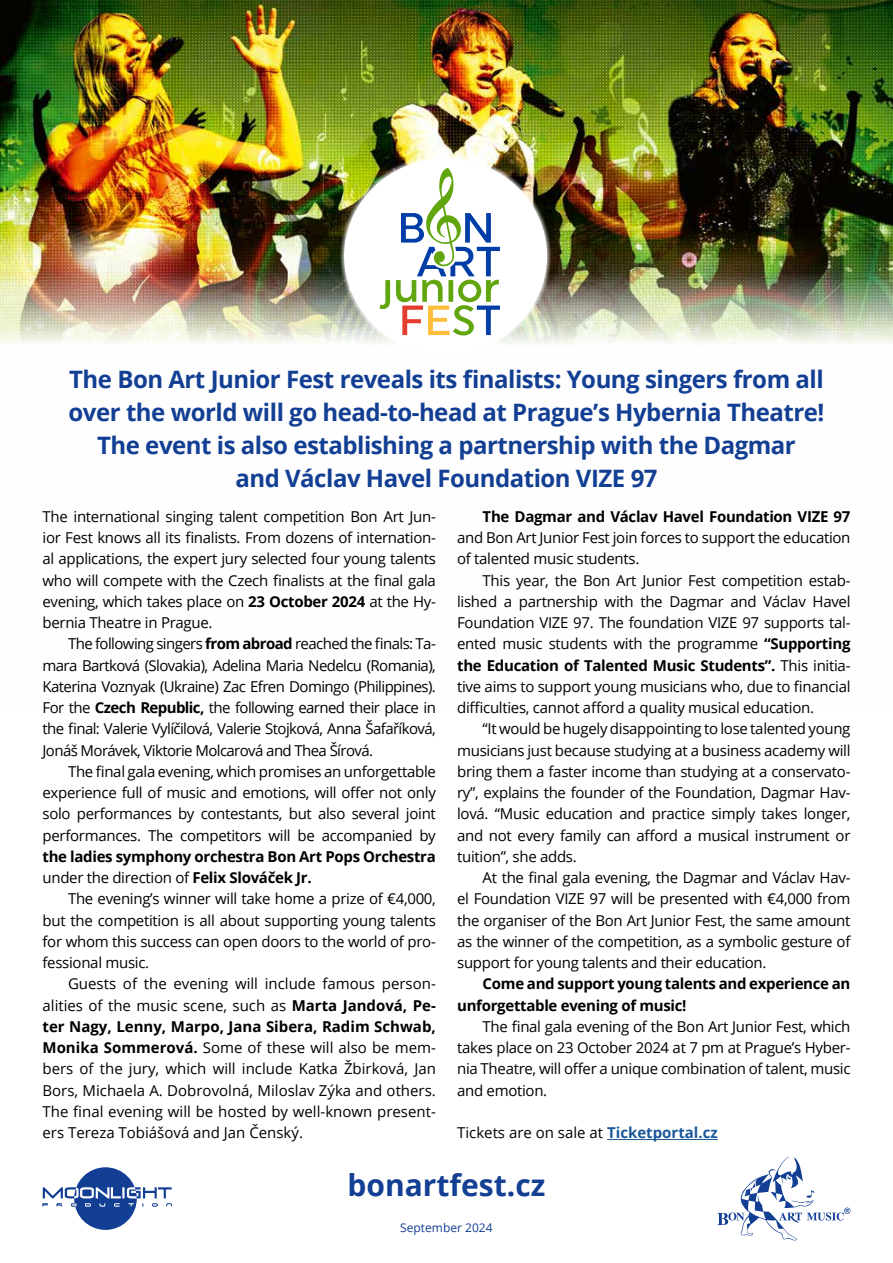
<style>
.page{position:relative;width:893px;height:1263px;background:#fff}
.page>*{position:absolute;margin:0;border:0;box-sizing:border-box;transform-origin:0 0}
.t1{font:700 30px "Open Sans";color:#123f93}
.t2{font:700 24px/33px "Open Sans";letter-spacing:-.02em;color:#123f93;text-align:center}
.t3{font:15px/21.3px "Open Sans";letter-spacing:-.02em;color:#000;text-align:justify}
.t4{font:700 15px/21.3px "Open Sans";letter-spacing:-.02em;color:#000}
.t5{font:15px "Open Sans";color:#000}
.t6{font:12px "Open Sans";color:#123f93}
.s1{font-weight:700}
.s2{font-weight:400}
.s3{font-weight:700;color:#1b5899}
</style>
<div class="page">
<hr style="left:607px;top:1139px;width:111px;height:1px;background:#1b5899">
<img style="left:0;top:0;width:893px;height:344px">
<div style="left:339px;top:153px;width:213px;height:206px;background:#fff;opacity:.75"></div>
<div style="left:344px;top:158px;width:203px;height:196px;background:#fff;border-radius:50%"></div>
<svg style="left:380px;top:168px;width:120px;height:167px"></svg>
<svg style="left:717px;top:1156px;width:133px;height:85px"></svg>
<div style="left:74px;top:1167px;width:63px;height:63px;background:#123f93;border-radius:50%"></div>
<svg style="left:43px;top:1187px;width:129px;height:19px"></svg>
<h2 class="t2" style="left:69px;top:362px;width:757px">The Bon Art Junior Fest reveals its finalists: Young singers from all over the world will go head-to-head at Prague’s Hybernia Theatre!<br>The event is also establishing a partnership with the Dagmar<br>and Václav Havel Foundation VIZE 97</h2>
<p class="t3" style="left:43px;top:505px;width:395px">The international singing talent competition Bon Art Jun&shy;ior Fest knows all its finalists. From dozens of internation&shy;al applications, the expert jury selected four young talents who will compete with the Czech finalists at the final gala evening, which takes place on <span class="s1">23 October 2024</span> at the Hy&shy;bernia Theatre in Prague.</p>
<p class="t3" style="left:43px;top:633px;width:395px;text-indent:25px">The following singers <span class="s1">from abroad</span> reached the finals: Ta&shy;mara Bartková (Slovakia), Adelina Maria Nedelcu (Romania), Katerina Voznyak (Ukraine) Zac Efren Domingo (Philippines).<br>For the <span class="s1">Czech Republic,</span> the following earned their place in the final: Valerie Vylíčilová, Valerie Stojková, Anna Šafaříková, Jonáš Morávek, Viktorie Molcarová and Thea Šírová.</p>
<p class="t3" style="left:43px;top:760px;width:395px;text-indent:26px">The final gala evening, which promises an unforgettable experience full of music and emotions, will offer not only solo performances by contestants, but also several joint performances. The competitors will be accompanied by</p>
<p class="t4" style="left:43px;top:845px;width:395px">the ladies symphony orchestra Bon Art Pops Orchestra <span class="s2">under the direction of</span> Felix Slováček Jr.</p>
<p class="t3" style="left:43px;top:888px;width:395px;text-indent:26px">The evening’s winner will take home a prize of €4,000, but the competition is all about supporting young talents for whom this success can open doors to the world of pro&shy;fessional music.</p>
<p class="t3" style="left:43px;top:973px;width:395px;text-indent:26px">Guests of the evening will include famous person&shy;alities of the music scene, such as <span class="s1">Marta Jandová, Pe&shy;ter Nagy, Lenny, Marpo, Jana Sibera, Radim Schwab, Monika Sommerová.</span> Some of these will also be mem&shy;bers of the jury, which will include Katka Žbirková, Jan Bors, Michaela A. Dobrovolná, Miloslav Zýka and others.<br>The final evening will be hosted by well-known present&shy;ers Tereza Tobiášová and Jan Čenský.</p>
<p class="t4" style="left:483px;top:505px;width:369px">The Dagmar and Václav Havel Foundation VIZE 97</p>
<p class="t3" style="left:457px;top:526px;width:395px">and Bon Art Junior Fest join forces to support the education of talented music students.</p>
<p class="t3" style="left:457px;top:569px;width:395px;text-indent:26px">This year, the Bon Art Junior Fest competition estab&shy;lished a partnership with the Dagmar and Václav Havel Foundation VIZE 97. The foundation VIZE 97 supports tal&shy;ented music students with the programme <span class="s1">“Supporting the Education of Talented Music Students”.</span> This initia&shy;tive aims to support young musicians who, due to financial difficulties, cannot afford a quality musical education.</p>
<p class="t3" style="left:457px;top:718px;width:395px;text-indent:26px">“It would be hugely disappointing to lose talented young musicians just because studying at a business academy will bring them a faster income than studying at a conservato&shy;ry”, explains the founder of the Foundation, Dagmar Hav&shy;lová. “Music education and practice simply takes longer, and not every family can afford a musical instrument or tuition”, she adds.</p>
<p class="t3" style="left:457px;top:867px;width:395px;text-indent:26px">At the final gala evening, the Dagmar and Václav Hav&shy;el Foundation VIZE 97 will be presented with €4,000 from the organiser of the Bon Art Junior Fest, the same amount as the winner of the competition, as a symbolic gesture of support for young talents and their education.</p>
<p class="t4" style="left:457px;top:973px;width:395px;text-indent:26px">Come and support young talents and experience an unforgettable evening of music!</p>
<p class="t3" style="left:457px;top:1015px;width:395px;text-indent:26px">The final gala evening of the Bon Art Junior Fest, which takes place on 23 October 2024 at 7 pm at Prague’s Hyber&shy;nia Theatre, will offer a unique combination of talent, music and emotion.</p>
<p class="t5" style="left:457px;top:1122px;width:262px">Tickets are on sale at <span class="s3">Ticketportal.cz</span></p>
<h1 class="t1" style="left:347px;top:1164px;width:199px">bonartfest.cz</h1>
<p class="t6" style="left:400px;top:1220px;width:94px">September 2024</p>
</div>
